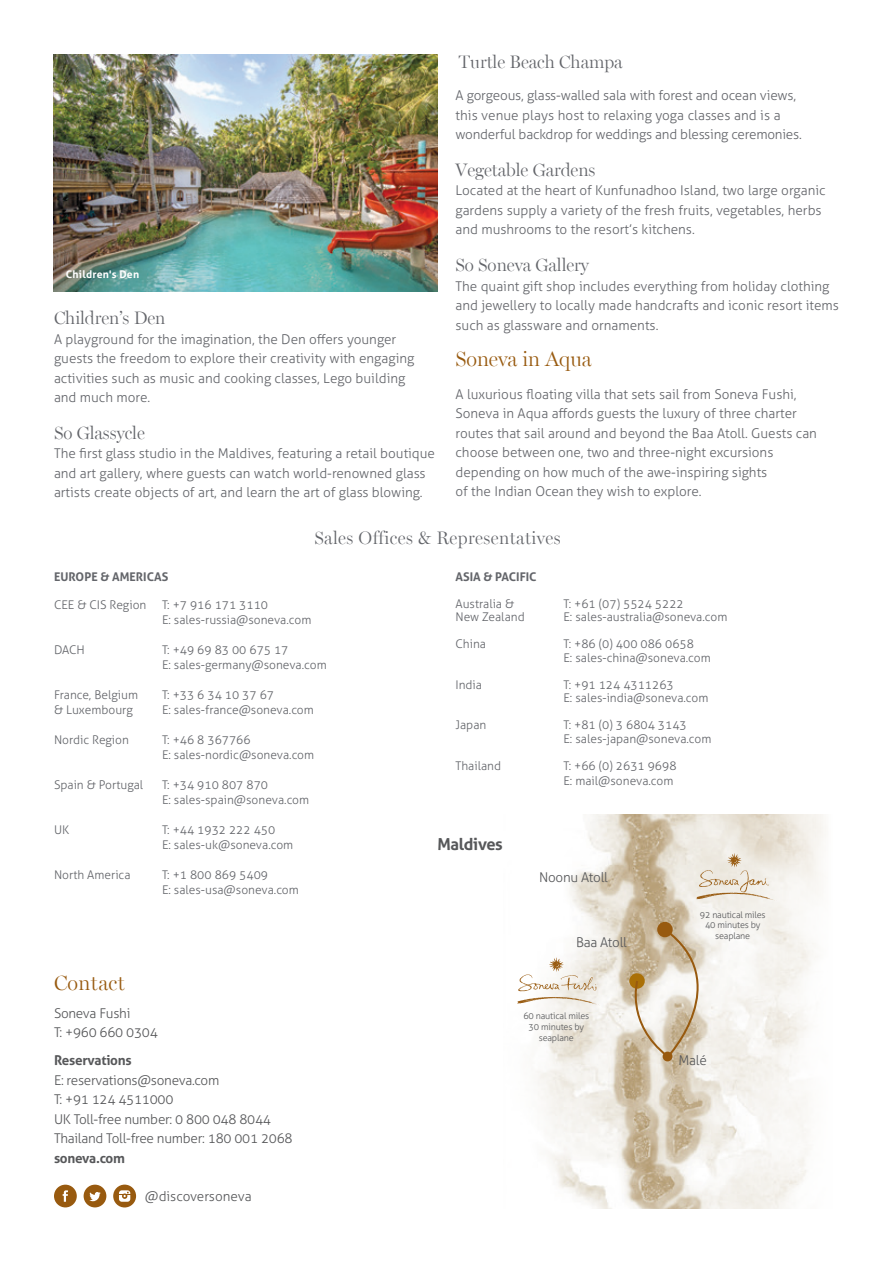
<style>
.page{position:relative;width:893px;height:1263px;background:#fff}
.page>*{position:absolute;margin:0;border:0;box-sizing:border-box;transform-origin:0 0}
.t1{font:300 21px "Miller Display";color:#985a0f}
.t2{font:300 21px "Miller Display";letter-spacing:.02em;color:#985a0f}
.t3{font:300 18px "Miller Display";color:#63656a}
.t4{font:300 18px "Miller Display";letter-spacing:.025em;color:#63656a}
.t5{font:700 16.5px "Aller";letter-spacing:-.02em;color:#57585a}
.t6{font:300 13.5px/19.5px "Aller";color:#63656a}
.t7{font:300 13.5px/19.5px "Aller";letter-spacing:-.02em;color:#57585a}
.t8{font:300 13.5px "Aller";color:#57585a}
.t9{font:700 13.5px "Aller";letter-spacing:-.02em;color:#57585a}
.t10{font:300 12px "Aller";color:#63656a}
.t11{font:700 12px "Aller";color:#63656a}
.t12{font:700 10.5px "Aller";letter-spacing:.02em;color:#fff}
.t13{font:300 9px/10.8px "Aller";letter-spacing:-.02em;color:#57585a;text-align:center}
.s1{font-weight:700}
</style>
<div class="page">
<img style="left:54px;top:54px;width:383px;height:237px">
<svg style="left:84px;top:1185px;width:22px;height:22px"></svg>
<svg style="left:54px;top:1185px;width:23px;height:22px"></svg>
<div style="left:113px;top:1184px;width:23px;height:23px;background:#985a0f;border-radius:50%"></div>
<svg style="left:119px;top:1190px;width:11px;height:12px"></svg>
<img style="left:519px;top:815px;width:307px;height:394px">
<svg style="left:517px;top:997px;width:84px;height:9px"></svg>
<svg style="left:518px;top:957px;width:78px;height:34px"></svg>
<svg style="left:696px;top:853px;width:81px;height:49px;background:#e7dfd2"></svg>
<div style="left:657px;top:922px;width:16px;height:15px;background:#985a0f;border-radius:50%"></div>
<svg style="left:625px;top:927px;width:111px;height:132px"></svg>
<div style="left:663px;top:1051px;width:9px;height:10px;background:#985a0f;border-radius:50%"></div>
<p class="t12" style="left:66px;top:268px;width:75px">Children's Den</p>
<p class="t3" style="left:54px;top:307px;width:113px">Children’s Den</p>
<p class="t6" style="left:54px;top:329px;width:362px">A playground for the imagination, the Den offers younger guests the freedom to explore their creativity with engaging activities such as music and cooking classes, Lego building and much more.</p>
<p class="t3" style="left:54px;top:422px;width:92px">So Glassycle</p>
<p class="t6" style="left:54px;top:444px;width:383px">The first glass studio in the Maldives, featuring a retail boutique and art gallery, where guests can watch world-renowned glass artists create objects of art, and learn the art of glass blowing.</p>
<p class="t3" style="left:459px;top:51px;width:165px">Turtle Beach Champa</p>
<p class="t6" style="left:455px;top:85px;width:348px">A gorgeous, glass-walled sala with forest and ocean views, this venue plays host to relaxing yoga classes and is a wonderful backdrop for weddings and blessing ceremonies.</p>
<p class="t3" style="left:455px;top:159px;width:142px">Vegetable Gardens</p>
<p class="t6" style="left:455px;top:181px;width:372px">Located at the heart of Kunfunadhoo Island, two large organic gardens supply a variety of the fresh fruits, vegetables, herbs and mushrooms to the resort’s kitchens.</p>
<p class="t3" style="left:455px;top:254px;width:135px">So Soneva Gallery</p>
<p class="t6" style="left:455px;top:276px;width:385px">The quaint gift shop includes everything from holiday clothing and jewellery to locally made handcrafts and iconic resort items such as glassware and ornaments.</p>
<p class="t1" style="left:455px;top:347px;width:138px">Soneva in Aqua</p>
<p class="t6" style="left:455px;top:384px;width:363px">A luxurious floating villa that sets sail from Soneva Fushi, Soneva in Aqua affords guests the luxury of three charter routes that sail around and beyond the Baa Atoll. Guests can choose between one, two and three-night excursions depending on how much of the awe-inspiring sights<br>of the Indian Ocean they wish to explore.</p>
<p class="t4" style="left:314px;top:528px;width:248px">Sales Offices &amp; Representatives</p>
<p class="t11" style="left:54px;top:569px;width:116px">EUROPE &amp; AMERICAS</p>
<p class="t10" style="left:54px;top:598px;width:94px">CEE &amp; CIS Region</p>
<p class="t10" style="left:162px;top:598px;width:108px">T: +7 916 171 3110</p>
<p class="t10" style="left:162px;top:613px;width:151px">E: sales-russia@soneva.com</p>
<p class="t10" style="left:54px;top:643px;width:32px">DACH</p>
<p class="t10" style="left:162px;top:643px;width:128px">T: +49 69 83 00 675 17</p>
<p class="t10" style="left:162px;top:658px;width:166px">E: sales-germany@soneva.com</p>
<p class="t10" style="left:54px;top:688px;width:86px">France, Belgium</p>
<p class="t10" style="left:162px;top:688px;width:114px">T: +33 6 34 10 37 67</p>
<p class="t10" style="left:54px;top:703px;width:80px">&amp; Luxembourg</p>
<p class="t10" style="left:162px;top:703px;width:153px">E: sales-france@soneva.com</p>
<p class="t10" style="left:54px;top:733px;width:76px">Nordic Region</p>
<p class="t10" style="left:162px;top:733px;width:90px">T: +46 8 367766</p>
<p class="t10" style="left:162px;top:748px;width:154px">E: sales-nordic@soneva.com</p>
<p class="t10" style="left:54px;top:778px;width:91px">Spain &amp; Portugal</p>
<p class="t10" style="left:162px;top:778px;width:108px">T: +34 910 807 870</p>
<p class="t10" style="left:162px;top:793px;width:149px">E: sales-spain@soneva.com</p>
<p class="t10" style="left:54px;top:823px;width:17px">UK</p>
<p class="t10" style="left:162px;top:823px;width:115px">T: +44 1932 222 450</p>
<p class="t10" style="left:162px;top:838px;width:133px">E: sales-uk@soneva.com</p>
<p class="t10" style="left:54px;top:868px;width:78px">North America</p>
<p class="t10" style="left:162px;top:868px;width:108px">T: +1 800 869 5409</p>
<p class="t10" style="left:162px;top:883px;width:138px">E: sales-usa@soneva.com</p>
<p class="t2" style="left:54px;top:970px;width:72px">Contact</p>
<p class="t7" style="left:54px;top:1003px;width:105px">Soneva Fushi<br>T: +960 660 0304</p>
<p class="t7" style="left:54px;top:1051px;width:167px"><span class="s1">Reservations<br></span>E: reservations@soneva.com</p>
<p class="t7" style="left:54px;top:1090px;width:121px">T: +91 124 4511000</p>
<p class="t7" style="left:54px;top:1109px;width:218px">UK Toll-free number: 0 800 048 8044</p>
<p class="t7" style="left:54px;top:1129px;width:240px">Thailand Toll-free number: 180 001 2068</p>
<p class="t9" style="left:54px;top:1150px;width:73px">soneva.com</p>
<p class="t8" style="left:145px;top:1188px;width:108px">@discoversoneva</p>
<p class="t11" style="left:455px;top:569px;width:83px">ASIA &amp; PACIFIC</p>
<p class="t10" style="left:455px;top:596px;width:60px">Australia &amp;</p>
<p class="t10" style="left:563px;top:596px;width:122px">T: +61 (07) 5524 5222</p>
<p class="t10" style="left:455px;top:610px;width:71px">New Zealand</p>
<p class="t10" style="left:563px;top:610px;width:165px">E: sales-australia@soneva.com</p>
<p class="t10" style="left:455px;top:637px;width:32px">China</p>
<p class="t10" style="left:563px;top:637px;width:132px">T: +86 (0) 400 086 0658</p>
<p class="t10" style="left:563px;top:650px;width:149px">E: sales-china@soneva.com</p>
<p class="t10" style="left:455px;top:677px;width:28px">India</p>
<p class="t10" style="left:563px;top:677px;width:112px">T: +91 124 4311263</p>
<p class="t10" style="left:563px;top:691px;width:146px">E: sales-india@soneva.com</p>
<p class="t10" style="left:455px;top:718px;width:32px">Japan</p>
<p class="t10" style="left:563px;top:718px;width:125px">T: +81 (0) 3 6804 3143</p>
<p class="t10" style="left:563px;top:731px;width:149px">E: sales-japan@soneva.com</p>
<p class="t10" style="left:455px;top:758px;width:47px">Thailand</p>
<p class="t10" style="left:563px;top:758px;width:115px">T: +66 (0) 2631 9698</p>
<p class="t10" style="left:563px;top:773px;width:111px">E: mail@soneva.com</p>
<p class="t5" style="left:437px;top:834px;width:67px">Maldives</p>
<p class="t7" style="left:539px;top:867px;width:70px">Noonu Atoll</p>
<p class="t7" style="left:576px;top:933px;width:52px">Baa Atoll</p>
<p class="t13" style="left:523px;top:1010px;width:67px">60 nautical miles</p>
<p class="t13" style="left:529px;top:1021px;width:57px">30 minutes by seaplane</p>
<p class="t13" style="left:700px;top:909px;width:67px">92 nautical miles</p>
<p class="t13" style="left:705px;top:920px;width:57px">40 minutes by seaplane</p>
<p class="t7" style="left:678px;top:1050px;width:30px">Malé</p>
</div>
